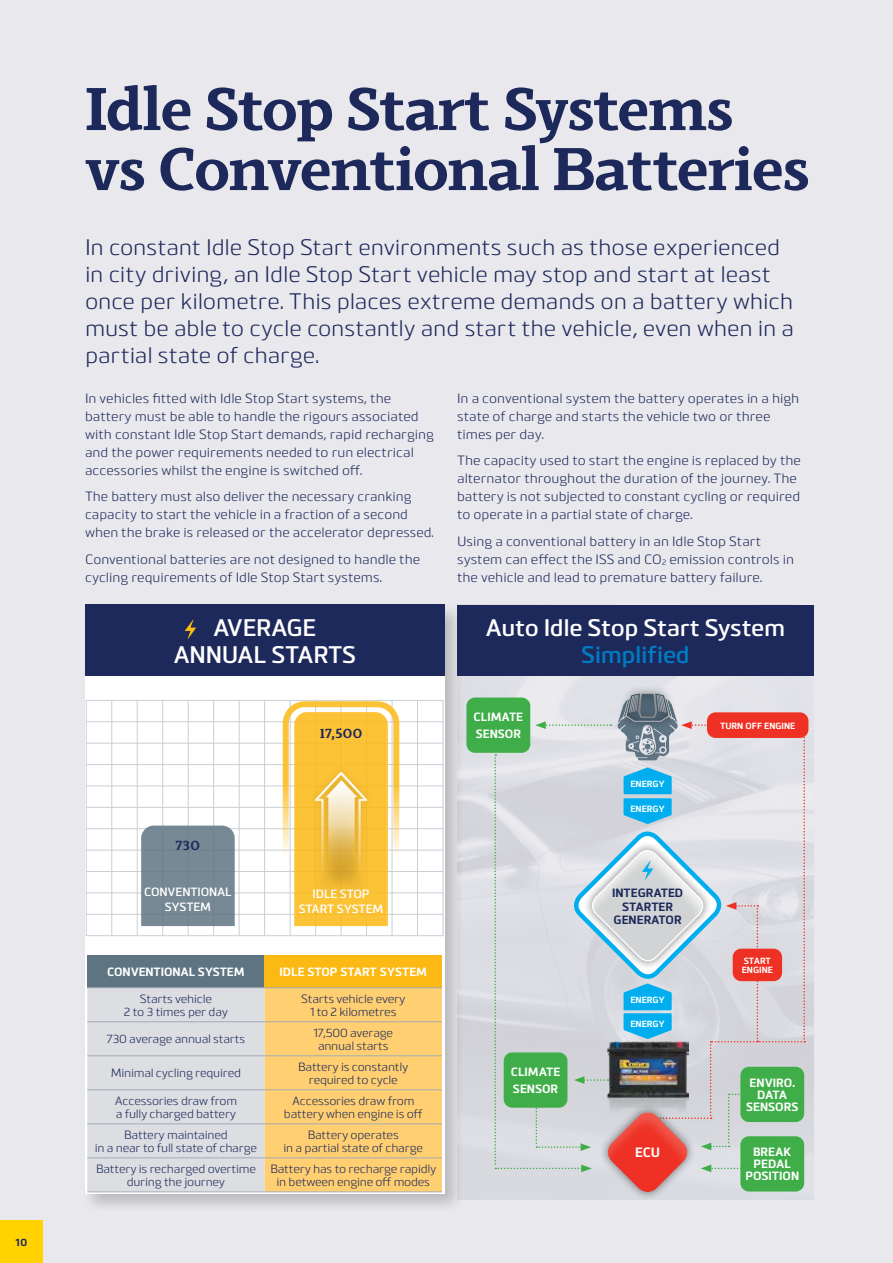
<style>
.page{position:relative;width:893px;height:1263px;background:#e9e8ed}
.page>*{position:absolute;margin:0;border:0;box-sizing:border-box;transform-origin:0 0}
.t1{font:700 60px/60px "Scharf";letter-spacing:-.02em;color:#1e295b}
.t2{font:600 24px/27px "Bitner";letter-spacing:-.015em;color:#fff;text-align:center}
.t3{font:600 24px "Bitner";letter-spacing:-.015em;color:#007cc4}
.t4{font:22.5px/27px "Bitner";letter-spacing:-.005em;color:#1e295b}
.t5{font:13.5px/18px "Bitner";color:#1e295b}
.t6{font:700 13.5px "Scharf";letter-spacing:.03em;color:#1e295b}
.t7{font:700 13.5px "Bitner";color:#fff}
.t8{font:12px/13.5px "Bitner";letter-spacing:-.02em;color:#1e295b;text-align:center}
.t9{font:700 12px/12px "Bitner";color:#fff}
.t10{font:600 12px/15px "Bitner";letter-spacing:-.01em;color:#fff;text-align:center}
.t11{font:700 12px/13.5px "Bitner";color:#1e295b;text-align:center}
.t12{font:700 10.5px "Bitner";color:#1e295b}
.t13{font:700 9px/9px "Bitner";color:#fff}
</style>
<div class="page">
<div style="left:82px;top:602px;width:382px;height:612px;background:#000;opacity:.2"></div>
<div style="left:85px;top:605px;width:359px;height:589px;background:#fff"></div>
<div style="left:85px;top:605px;width:359px;height:71px;background:#1e295b"></div>
<svg style="left:185px;top:620px;width:11px;height:19px"></svg>
<div style="left:87px;top:955px;width:178px;height:33px;background:#5e7483"></div>
<div style="left:265px;top:955px;width:177px;height:33px;background:#fdb913"></div>
<svg style="left:87px;top:988px;width:355px;height:203px;background:#ecd6a9"></svg>
<hr style="left:87px;top:987px;width:178px;height:1px;background:#a1acb6">
<hr style="left:265px;top:987px;width:177px;height:1px;background:#a1acb6">
<hr style="left:87px;top:1021px;width:178px;height:1px;background:#a1acb6">
<hr style="left:265px;top:1021px;width:177px;height:1px;background:#a1acb6">
<hr style="left:87px;top:1055px;width:178px;height:1px;background:#a1acb6">
<hr style="left:265px;top:1055px;width:177px;height:1px;background:#a1acb6">
<hr style="left:87px;top:1089px;width:178px;height:1px;background:#a1acb6">
<hr style="left:265px;top:1089px;width:177px;height:1px;background:#a1acb6">
<hr style="left:87px;top:1123px;width:178px;height:1px;background:#a1acb6">
<hr style="left:265px;top:1123px;width:177px;height:1px;background:#a1acb6">
<hr style="left:87px;top:1157px;width:178px;height:1px;background:#a1acb6">
<hr style="left:265px;top:1157px;width:177px;height:1px;background:#a1acb6">
<hr style="left:87px;top:1191px;width:178px;height:1px;background:#a1acb6">
<hr style="left:265px;top:1191px;width:177px;height:1px;background:#a1acb6">
<hr style="left:290px;top:700px;width:1px;height:236px;background:#c9cfd4">
<hr style="left:341px;top:700px;width:1px;height:236px;background:#c9cfd4">
<hr style="left:392px;top:700px;width:1px;height:236px;background:#c9cfd4">
<hr style="left:315px;top:700px;width:1px;height:236px;background:#c9cfd4">
<hr style="left:366px;top:700px;width:1px;height:236px;background:#c9cfd4">
<hr style="left:417px;top:700px;width:1px;height:236px;background:#c9cfd4">
<hr style="left:443px;top:700px;width:1px;height:236px;background:#c9cfd4">
<hr style="left:162px;top:700px;width:1px;height:236px;background:#c9cfd4">
<hr style="left:213px;top:700px;width:1px;height:236px;background:#c9cfd4">
<hr style="left:137px;top:700px;width:1px;height:236px;background:#c9cfd4">
<hr style="left:111px;top:700px;width:1px;height:236px;background:#c9cfd4">
<hr style="left:86px;top:700px;width:1px;height:236px;background:#c9cfd4">
<hr style="left:188px;top:700px;width:1px;height:236px;background:#c9cfd4">
<hr style="left:239px;top:700px;width:1px;height:236px;background:#c9cfd4">
<hr style="left:264px;top:700px;width:1px;height:236px;background:#c9cfd4">
<hr style="left:86px;top:914px;width:357px;height:1px;background:#c9cfd4">
<hr style="left:86px;top:935px;width:357px;height:1px;background:#c9cfd4">
<hr style="left:86px;top:828px;width:357px;height:1px;background:#c9cfd4">
<hr style="left:86px;top:850px;width:357px;height:1px;background:#c9cfd4">
<hr style="left:86px;top:743px;width:357px;height:1px;background:#c9cfd4">
<hr style="left:86px;top:764px;width:357px;height:1px;background:#c9cfd4">
<hr style="left:86px;top:871px;width:357px;height:1px;background:#c9cfd4">
<hr style="left:86px;top:892px;width:357px;height:1px;background:#c9cfd4">
<hr style="left:86px;top:785px;width:357px;height:1px;background:#c9cfd4">
<hr style="left:86px;top:807px;width:357px;height:1px;background:#c9cfd4">
<hr style="left:86px;top:700px;width:357px;height:1px;background:#c9cfd4">
<hr style="left:86px;top:721px;width:357px;height:1px;background:#c9cfd4">
<div style="left:141px;top:825px;width:94px;height:101px;background:#768995"></div>
<svg style="left:281px;top:701px;width:120px;height:227px"></svg>
<img style="left:457px;top:675px;width:357px;height:524px">
<div style="left:457px;top:605px;width:357px;height:70px;background:#1e295b"></div>
<div style="left:466px;top:697px;width:64px;height:56px;background:#3fae49;border-radius:9px"></div>
<div style="left:707px;top:712px;width:101px;height:26px;background:#ee3124;border-radius:9px"></div>
<div style="left:618px;top:684px;width:59px;height:46px;background:#000;opacity:.5"></div>
<div style="left:624px;top:691px;width:45px;height:30px;background:#5e7483;opacity:.75"></div>
<div style="left:599px;top:1103px;width:97px;height:98px;background:#d9dae0"></div>
<svg style="left:494px;top:693px;width:311px;height:506px"></svg>
<hr style="left:892px;top:685px;width:1px;height:265px;background:#bdbbcb">
<div style="left:0;top:1220px;width:43px;height:43px;background:#ffd200"></div>
<p class="t12" style="left:15px;top:1234px;width:13px">10</p>
<h1 class="t1" style="left:85px;top:74px;width:726px">Idle Stop Start Systems<br>vs Conventional Batteries</h1>
<p class="t4" style="left:85px;top:231px;width:711px">In constant Idle Stop Start environments such as those experienced in city driving, an Idle Stop Start vehicle may stop and start at least once per kilometre. This places extreme demands on a battery which must be able to cycle constantly and start the vehicle, even when in a partial state of charge.</p>
<p class="t5" style="left:85px;top:388px;width:350px">In vehicles fitted with Idle Stop Start systems, the battery must be able to handle the rigours associated with constant Idle Stop Start demands, rapid recharging and the power requirements needed to run electrical accessories whilst the engine is switched off.</p>
<p class="t5" style="left:85px;top:486px;width:350px">The battery must also deliver the necessary cranking capacity to start the vehicle in a fraction of a second when the brake is released or the accelerator depressed.</p>
<p class="t5" style="left:85px;top:549px;width:337px">Conventional batteries are not designed to handle the cycling requirements of Idle Stop Start systems.</p>
<p class="t5" style="left:457px;top:388px;width:344px">In a conventional system the battery operates in a high state of charge and starts the vehicle two or three times per day.</p>
<p class="t5" style="left:457px;top:450px;width:345px">The capacity used to start the engine is replaced by the alternator throughout the duration of the journey. The battery is not subjected to constant cycling or required to operate in a partial state of charge.</p>
<p class="t5" style="left:457px;top:531px;width:338px">Using a conventional battery in an Idle Stop Start system can effect the ISS and CO<sub>2</sub> emission controls in the vehicle and lead to premature battery failure.</p>
<h2 class="t2" style="left:173px;top:612px;width:184px">AVERAGE<br>ANNUAL STARTS</h2>
<p class="t6" style="left:176px;top:834px;width:25px">730</p>
<p class="t10" style="left:144px;top:883px;width:89px">CONVENTIONAL<br>SYSTEM</p>
<p class="t6" style="left:320px;top:722px;width:44px">17,500</p>
<p class="t10" style="left:299px;top:885px;width:86px">IDLE STOP<br>START SYSTEM</p>
<p class="t9" style="left:107px;top:964px;width:139px">CONVENTIONAL SYSTEM</p>
<p class="t9" style="left:279px;top:964px;width:149px">IDLE STOP START SYSTEM</p>
<p class="t8" style="left:124px;top:990px;width:106px">Starts vehicle<br>2 to 3 times per day</p>
<p class="t8" style="left:301px;top:990px;width:106px">Starts vehicle every<br>1 to 2 kilometres</p>
<p class="t8" style="left:107px;top:1031px;width:140px">730 average annual starts</p>
<p class="t8" style="left:313px;top:1024px;width:81px">17,500 average annual starts</p>
<p class="t8" style="left:111px;top:1065px;width:132px">Minimal cycling required</p>
<p class="t8" style="left:298px;top:1058px;width:112px">Battery is constantly required to cycle</p>
<p class="t8" style="left:115px;top:1092px;width:124px;text-align:left">Accessories draw from a fully charged battery</p>
<p class="t8" style="left:284px;top:1092px;width:140px">Accessories draw from battery when engine is off</p>
<p class="t8" style="left:95px;top:1126px;width:164px">Battery maintained<br>in a near to full state of charge</p>
<p class="t8" style="left:284px;top:1126px;width:141px">Battery operates<br>in a partial state of charge</p>
<p class="t8" style="left:96px;top:1160px;width:161px">Battery is recharged overtime during the journey</p>
<p class="t8" style="left:270px;top:1160px;width:167px">Battery has to recharge rapidly in between engine off modes</p>
<h2 class="t2" style="left:486px;top:611px;width:301px">Auto Idle Stop Start System</h2>
<h2 class="t3" style="left:581px;top:635px;width:110px">Simplified</h2>
<p class="t9" style="left:474px;top:708px;width:51px;line-height:16.5px">CLIMATE<br>SENSOR</p>
<p class="t13" style="left:720px;top:720px;width:77px">TURN OFF ENGINE</p>
<p class="t13" style="left:630px;top:778px;width:36px">ENERGY</p>
<p class="t13" style="left:630px;top:803px;width:36px">ENERGY</p>
<p class="t9" style="left:511px;top:1062px;width:51px;line-height:16.5px">CLIMATE<br>SENSOR</p>
<p class="t11" style="left:612px;top:885px;width:73px">INTEGRATED<br>STARTER<br>GENERATOR</p>
<p class="t13" style="left:630px;top:994px;width:36px">ENERGY</p>
<p class="t13" style="left:630px;top:1018px;width:36px">ENERGY</p>
<p class="t7" style="left:635px;top:1142px;width:27px">ECU</p>
<p class="t13" style="left:742px;top:955px;width:33px">START<br>ENGINE</p>
<p class="t9" style="left:746px;top:1075px;width:54px;text-align:center">ENVIRO.<br>DATA<br>SENSORS</p>
<p class="t9" style="left:745px;top:1145px;width:55px;text-align:center">BREAK<br>PEDAL<br>POSITION</p>
</div>
